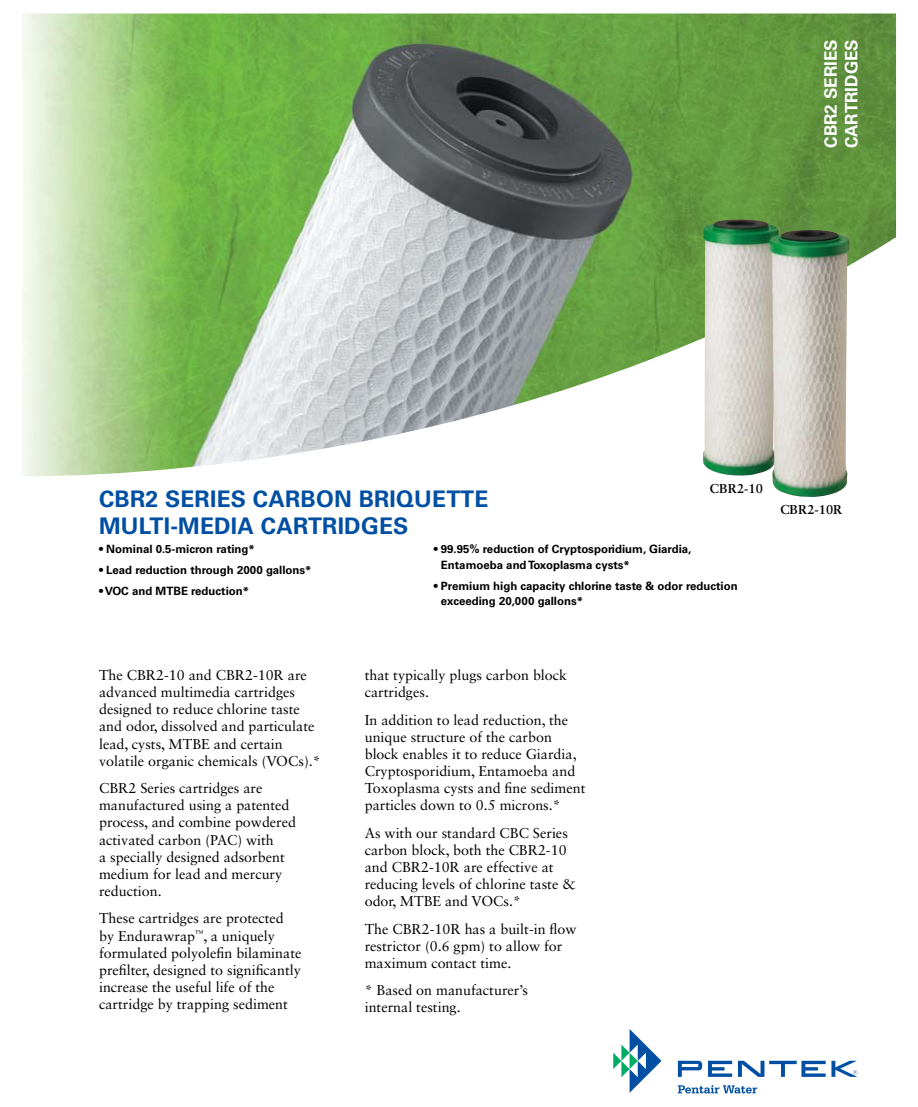
<style>
.page{position:relative;width:918px;height:1107px;background:#fff}
.page>*{position:absolute;margin:0;border:0;box-sizing:border-box;transform-origin:0 0}
.t1{font:700 22.8px/27.2px "Univers LT Std";letter-spacing:.01em;color:#004fa3}
.t2{font:700 17.1px/20.5px "Univers LT Std";color:#fff}
.t3{font:14.25px/17.1px "Sabon LT Std";color:#000}
.t4{font:700 12.9px "Sabon LT Std";color:#000}
.t5{font:700 11.4px/15.8px "Univers LT Std";color:#000}
</style>
<div class="page">
<svg style="left:613px;top:1029px;width:48px;height:64px"></svg>
<svg style="left:678px;top:1061px;width:24px;height:16px"></svg>
<svg style="left:708px;top:1061px;width:24px;height:16px"></svg>
<svg style="left:678px;top:1085px;width:79px;height:8px"></svg>
<svg style="left:738px;top:1061px;width:119px;height:16px"></svg>
<img style="left:22px;top:13px;width:874px;height:463px">
<img style="left:703px;top:219px;width:147px;height:278px">
<p class="t2" style="left:821px;top:148px;width:109px;rotate:-90deg">CBR2 Series<br>Cartridges</p>
<h1 class="t1" style="left:99px;top:486px;width:348px">CBR2 SERIES CARBON BRIQUETTE<br>MULTI-MEDIA</h1>
<h1 class="t1" style="left:261px;top:513px;width:92px">CARTRIDGE</h1>
<h1 class="t1" style="left:393px;top:513px;width:17px">S</h1>
<p class="t4" style="left:710px;top:480px;width:54px">CBR2-10</p>
<p class="t5" style="left:99px;top:541px;width:157px">• Nominal 0.5-micron rating*</p>
<p class="t5" style="left:99px;top:562px;width:214px">• Lead reduction through 2000 gallons*</p>
<p class="t5" style="left:99px;top:583px;width:152px">• VOC and MTBE reduction*</p>
<p class="t5" style="left:441px;top:541px;width:252px;text-indent:-7px">• 99.95% reduction of Cryptosporidium, Giardia,<br>Entamoeba and Toxoplasma cysts*</p>
<p class="t5" style="left:441px;top:578px;width:298px;text-indent:-7px">• Premium high capacity chlorine taste &amp; odor reduction exceeding 20,000 gallons*</p>
<p class="t4" style="left:780px;top:501px;width:64px">CBR2-10R</p>
<p class="t3" style="left:99px;top:666px;width:223px">The CBR2-10 and CBR2-10R are advanced multimedia cartridges designed to reduce chlorine taste and odor, dissolved and particulate lead, cysts, MTBE and certain volatile organic chemicals (VOCs).*</p>
<p class="t3" style="left:99px;top:779px;width:199px">CBR2 Series cartridges are manufactured using a patented process, and combine powdered activated carbon (PAC) with<br>a specially designed adsorbent medium for lead and mercury reduction.</p>
<p class="t3" style="left:99px;top:910px;width:204px">These cartridges are protected by Endurawrap<sup>™</sup>, a uniquely formulated polyolefin bilaminate prefilter, designed to significantly increase the useful life of the cartridge by trapping sediment</p>
<p class="t3" style="left:365px;top:666px;width:204px">that typically plugs carbon block cartridges.</p>
<p class="t3" style="left:365px;top:711px;width:222px">In addition to lead reduction, the unique structure of the carbon block enables it to reduce Giardia, Cryptosporidium, Entamoeba and Toxoplasma cysts and fine sediment particles down to 0.5 microns.*</p>
<p class="t3" style="left:365px;top:824px;width:213px">As with our standard CBC Series carbon block, both the CBR2-10 and CBR2-10R are effective at reducing levels of chlorine taste &amp; odor, MTBE and VOCs.*</p>
<p class="t3" style="left:365px;top:920px;width:213px">The CBR2-10R has a built-in flow restrictor (0.6 gpm) to allow for maximum contact time.</p>
<p class="t3" style="left:365px;top:982px;width:165px">* Based on manufacturer’s internal testing.</p>
</div>
